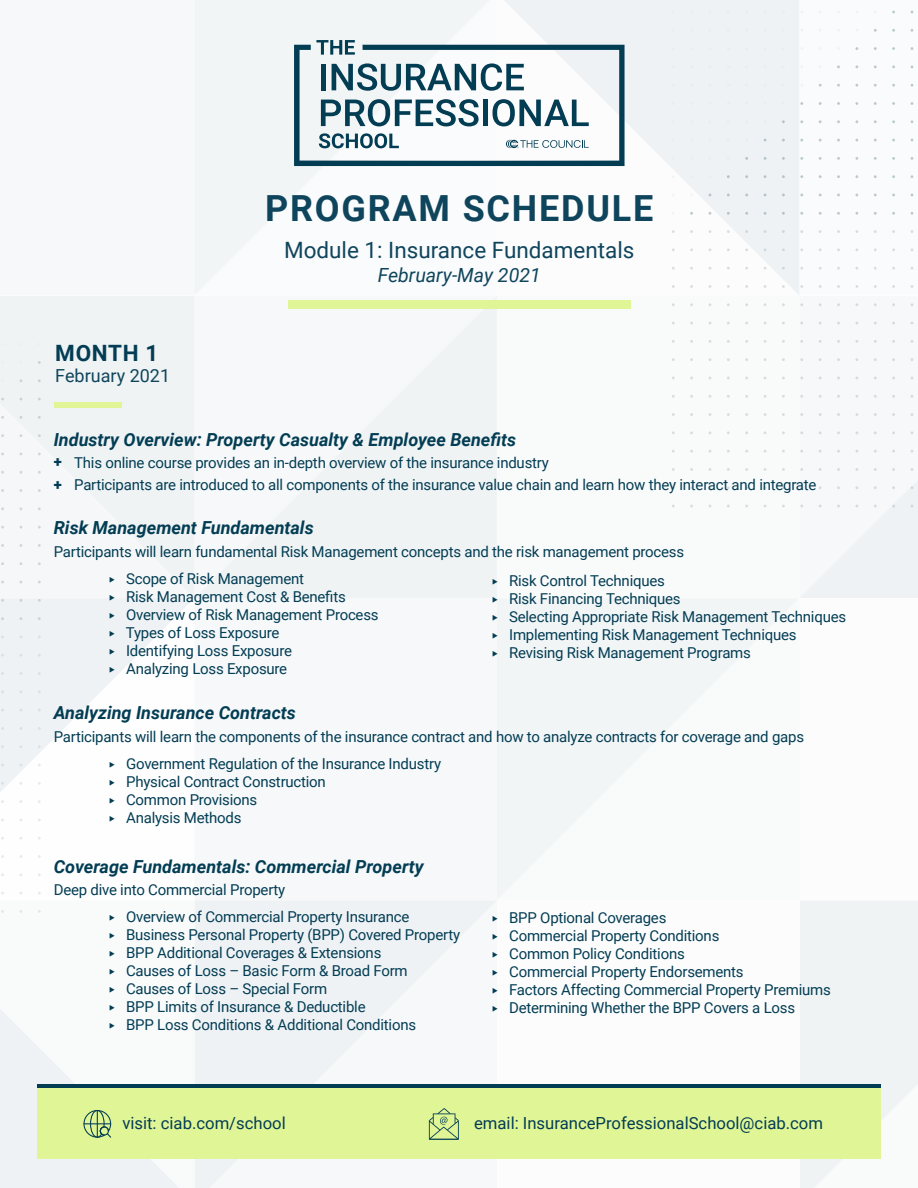
<style>
.page{position:relative;width:918px;height:1188px;background:#fff}
.page>*{position:absolute;margin:0;border:0;box-sizing:border-box;transform-origin:0 0}
.t1{font:700 36px "Roboto";letter-spacing:.05em;color:#0f455c}
.t2{font:22.5px "Roboto";color:#0f455c}
.t3{font:700 22.5px "Roboto";letter-spacing:.03em;color:#033d54}
.t4{font:italic 19.5px "Roboto";color:#0f455c}
.t5{font:italic 700 18px "Roboto";color:#033d54}
.t6{font:18px "Roboto";color:#0f455c}
.t7{font:16.65px "Roboto";color:#033d54}
.t8{font:15px/18px "Roboto";letter-spacing:-.015em;color:#033d54}
.s1{font-weight:900}
</style>
<div class="page">
<div style="left:497px;top:296px;width:302px;height:302px;background:#f9fafa"></div>
<div style="left:195px;top:296px;width:302px;height:302px;background:#eff3f4"></div>
<div style="left:0;top:296px;width:194px;height:301px;background:#eff3f4"></div>
<svg style="left:497px;top:0;width:302px;height:295px;fill:#eff2f4"></svg>
<div style="left:195px;top:0;width:302px;height:294px;background:#f2f5f6"></div>
<div style="left:497px;top:599px;width:301px;height:301px;background:#f4f7f8"></div>
<div style="left:195px;top:598px;width:302px;height:303px;background:#f6f8f9"></div>
<svg style="left:0;top:598px;width:194px;height:296px"></svg>
<div style="left:195px;top:901px;width:301px;height:287px;background:#eff2f4"></div>
<svg style="left:0;top:911px;width:179px;height:277px"></svg>
<div style="left:38px;top:1084px;width:843px;height:75px;background:#e0f596"></div>
<hr style="left:38px;top:1084px;width:843px;height:4px;background:#033d54">
<svg style="left:800px;top:10px;width:118px;height:1178px"></svg>
<svg style="left:294px;top:40px;width:331px;height:126px"></svg>
<div style="left:288px;top:300px;width:342px;height:9px;background:#e0f596"></div>
<div style="left:54px;top:402px;width:68px;height:6px;background:#e0f596"></div>
<svg style="left:83px;top:1110px;width:28px;height:28px"></svg>
<svg style="left:429px;top:1108px;width:30px;height:32px"></svg>
<svg style="left:110px;top:577px;width:5px;height:5px"></svg>
<svg style="left:110px;top:595px;width:5px;height:5px"></svg>
<svg style="left:110px;top:613px;width:5px;height:5px"></svg>
<svg style="left:110px;top:631px;width:5px;height:5px"></svg>
<svg style="left:110px;top:649px;width:5px;height:5px"></svg>
<svg style="left:110px;top:667px;width:5px;height:5px"></svg>
<svg style="left:110px;top:762px;width:5px;height:6px"></svg>
<svg style="left:110px;top:780px;width:5px;height:6px"></svg>
<svg style="left:110px;top:798px;width:5px;height:6px"></svg>
<svg style="left:110px;top:816px;width:5px;height:6px"></svg>
<svg style="left:110px;top:915px;width:5px;height:6px"></svg>
<svg style="left:110px;top:933px;width:5px;height:6px"></svg>
<svg style="left:110px;top:951px;width:5px;height:6px"></svg>
<svg style="left:110px;top:969px;width:5px;height:6px"></svg>
<svg style="left:110px;top:987px;width:5px;height:6px"></svg>
<svg style="left:110px;top:1005px;width:5px;height:6px"></svg>
<svg style="left:110px;top:1023px;width:5px;height:6px"></svg>
<svg style="left:493px;top:579px;width:4px;height:6px"></svg>
<svg style="left:493px;top:916px;width:3px;height:6px"></svg>
<svg style="left:493px;top:934px;width:3px;height:6px"></svg>
<svg style="left:493px;top:952px;width:3px;height:6px"></svg>
<svg style="left:493px;top:970px;width:3px;height:6px"></svg>
<svg style="left:493px;top:988px;width:3px;height:6px"></svg>
<svg style="left:493px;top:1006px;width:3px;height:6px"></svg>
<h2 class="t3" style="left:55px;top:337px;width:105px">MONTH 1</h2>
<p class="t6" style="left:55px;top:363px;width:116px">February 2021</p>
<h1 class="t1" style="left:265px;top:183px;width:390px">PROGRAM SCHEDULE</h1>
<h2 class="t2" style="left:284px;top:235px;width:352px">Module 1: Insurance Fundamentals</h2>
<h3 class="t4" style="left:378px;top:261px;width:165px">February-May 2021</h3>
<p class="t5" style="left:54px;top:426px;width:464px">Industry Overview: Property Casualty &amp; Employee Benefits</p>
<p class="t8" style="left:54px;top:451px;width:764px;line-height:22.5px"><span class="s1">+</span> This online course provides an in-depth overview of the insurance industry<br><span class="s1">+</span> Participants are introduced to all components of the insurance value chain and learn how they interact and integrate</p>
<p class="t5" style="left:54px;top:515px;width:261px">Risk Management Fundamentals</p>
<p class="t8" style="left:126px;top:537px;width:560px;line-height:27px;text-indent:-72px">Participants will learn fundamental Risk Management concepts and the risk management process<br>Scope of Risk Management</p>
<p class="t8" style="left:126px;top:587px;width:254px">Risk Management Cost &amp; Benefits<br>Overview of Risk Management Process<br>Types of Loss Exposure<br>Identifying Loss Exposure<br>Analyzing Loss Exposure</p>
<p class="t5" style="left:54px;top:700px;width:244px">Analyzing Insurance Contracts</p>
<p class="t8" style="left:126px;top:722px;width:679px;line-height:27px;text-indent:-72px">Participants will learn the components of the insurance contract and how to analyze contracts for coverage and gaps<br>Government Regulation of the Insurance Industry</p>
<p class="t8" style="left:126px;top:772px;width:201px">Physical Contract Construction<br>Common Provisions<br>Analysis Methods</p>
<p class="t5" style="left:54px;top:854px;width:372px">Coverage Fundamentals: Commercial Property</p>
<p class="t8" style="left:126px;top:876px;width:285px;line-height:27px;text-indent:-72px">Deep dive into Commercial Property<br>Overview of Commercial Property Insurance</p>
<p class="t8" style="left:126px;top:925px;width:336px">Business Personal Property (BPP) Covered Property BPP Additional Coverages &amp; Extensions<br>Causes of Loss – Basic Form &amp; Broad Form<br>Causes of Loss – Special Form<br>BPP Limits of Insurance &amp; Deductible<br>BPP Loss Conditions &amp; Additional Conditions</p>
<p class="t8" style="left:509px;top:571px;width:339px">Risk Control Techniques<br>Risk Financing Techniques<br>Selecting Appropriate Risk Management Techniques Implementing Risk Management Techniques Revising Risk Management Programs</p>
<p class="t8" style="left:509px;top:908px;width:323px">BPP Optional Coverages<br>Commercial Property Conditions<br>Common Policy Conditions<br>Commercial Property Endorsements<br>Factors Affecting Commercial Property Premiums Determining Whether the BPP Covers a Loss</p>
<p class="t7" style="left:122px;top:1112px;width:165px">visit: ciab.com/school</p>
<p class="t7" style="left:474px;top:1112px;width:351px">email: InsuranceProfessionalSchool@ciab.com</p>
</div>
